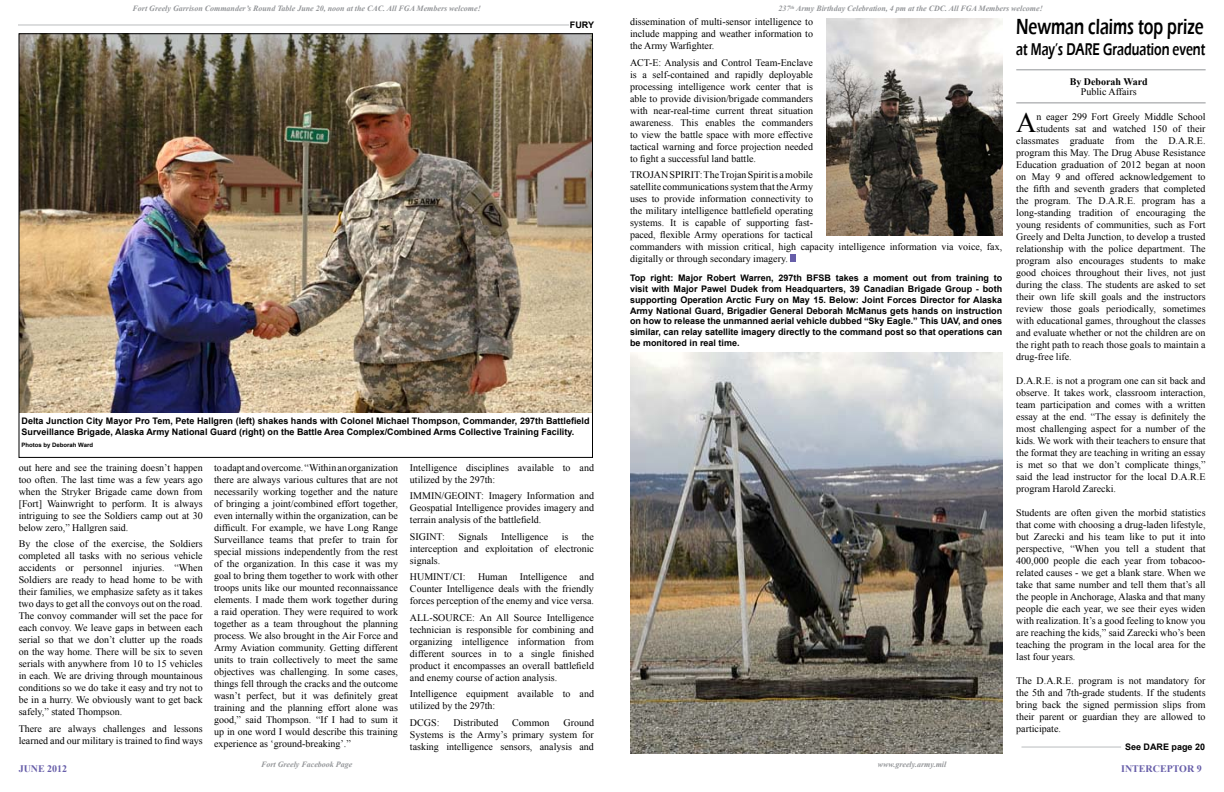
<style>
.page{position:relative;width:1224px;height:792px;background:#fff}
.page>*{position:absolute;margin:0;border:0;box-sizing:border-box;transform-origin:0 0}
.t1{font:28.1px "Times New Roman";color:#000}
.t2{font:600 22.5px "Eras ITC";color:#000;scale:.7 1}
.t3{font:600 17.5px "Eras ITC";color:#000;scale:.7 1}
.t4{font:10px/12px "Times New Roman";color:#000;text-align:justify}
.t5{font:700 10px "Times New Roman";color:#675ea9}
.t6{font:700 10px "Times New Roman";color:#000}
.t7{font:700 9px/10.8px "Arial";color:#000}
.t8{font:italic 700 8px "Times New Roman";color:#939598}
.t9{font:700 6px "Arial";color:#000}
</style>
<div class="page">
<div style="left:790px;top:255px;width:6px;height:7px;background:#675ea9"></div>
<img style="left:20px;top:35px;width:571px;height:377px">
<hr style="left:18px;top:24px;width:551px;height:1px;background:#babcbe">
<img style="left:827px;top:18px;width:175px;height:217px">
<img style="left:630px;top:353px;width:372px;height:400px">
<hr style="left:1016px;top:70px;width:190px;height:1px;background:#939598">
<hr style="left:1016px;top:103px;width:190px;height:1px;background:#939598">
<hr style="left:1022px;top:747px;width:99px;height:1px;background:#babcbe">
<p class="t8" style="left:133px;top:3px;width:350px">Fort Greely Garrison Commander’s Round Table June 20, noon at the CAC. All FGA Members welcome!</p>
<p class="t8" style="left:779px;top:3px;width:266px">237<sup>th</sup> Army Birthday Celebration, 4 pm at the CDC. All FGA Members welcome!</p>
<p class="t4" style="left:630px;top:16px;width:185px">dissemination of multi-sensor intelligence to include mapping and weather information to the Army Warfighter.</p>
<p class="t4" style="left:630px;top:56px;width:185px">ACT-E: Analysis and Control Team-Enclave is a self-contained and rapidly deployable processing intelligence work center that is able to provide division/brigade commanders with near-real-time current threat situation awareness. This enables the commanders to view the battle space with more effective tactical warning and force projection needed to fight a successful land battle.</p>
<p class="t4" style="left:630px;top:169px;width:374px;text-align:left">TROJAN SPIRIT: The Trojan Spirit is a mobile<br>satellite communications system that the Army<br>uses to provide information connectivity to<br>the military intelligence battlefield operating<br>systems. It is capable of supporting fast-<br>paced, flexible Army operations for tactical<br>commanders with mission critical, high capacity intelligence information via voice, fax, digitally or through secondary imagery.</p>
<h2 class="t2" style="left:1016px;top:13px;width:269px">Newman claims top prize</h2>
<h3 class="t3" style="left:1016px;top:39px;width:272px">at May’s DARE Graduation event</h3>
<p class="t6" style="left:1070px;top:75px;width:80px">By Deborah Ward</p>
<p class="t4" style="left:1081px;top:86px;width:57px">Public Affairs</p>
<p class="t7" style="left:570px;top:20px;width:26px">FURY</p>
<h1 class="t1" style="left:1016px;top:104px;width:22px">A</h1>
<p class="t4" style="left:1037px;top:111px;width:171px">n eager 299 Fort Greely Middle School</p>
<p class="t4" style="left:1037px;top:123px;width:171px">students sat and watched 150 of their</p>
<p class="t4" style="left:1016px;top:135px;width:191px">classmates graduate from the D.A.R.E.</p>
<p class="t4" style="left:1016px;top:147px;width:191px">program this May. The Drug Abuse Resistance</p>
<p class="t4" style="left:1016px;top:159px;width:191px">Education graduation of 2012 began at noon</p>
<p class="t4" style="left:1016px;top:171px;width:191px">on May 9 and offered acknowledgement to</p>
<p class="t4" style="left:1016px;top:183px;width:191px">the fifth and seventh graders that completed</p>
<p class="t4" style="left:1016px;top:195px;width:191px">the program. The D.A.R.E. program has a</p>
<p class="t4" style="left:1016px;top:207px;width:191px">long-standing tradition of encouraging the</p>
<p class="t4" style="left:1016px;top:219px;width:191px">young residents of communities, such as Fort</p>
<p class="t4" style="left:1016px;top:231px;width:191px">Greely and Delta Junction, to develop a trusted</p>
<p class="t4" style="left:1016px;top:243px;width:191px">relationship with the police department. The</p>
<p class="t4" style="left:1016px;top:255px;width:191px">program also encourages students to make</p>
<p class="t4" style="left:1016px;top:267px;width:191px">good choices throughout their lives, not just</p>
<p class="t4" style="left:1016px;top:279px;width:191px">during the class. The students are asked to set</p>
<p class="t4" style="left:1016px;top:291px;width:191px">their own life skill goals and the instructors</p>
<p class="t4" style="left:1016px;top:303px;width:191px">review those goals periodically, sometimes</p>
<p class="t4" style="left:1016px;top:315px;width:191px">with educational games, throughout the classes</p>
<p class="t4" style="left:1016px;top:327px;width:191px">and evaluate whether or not the children are on</p>
<p class="t4" style="left:1016px;top:339px;width:191px">the right path to reach those goals to maintain a</p>
<p class="t4" style="left:1016px;top:351px;width:57px">drug-free life.</p>
<p class="t4" style="left:1016px;top:375px;width:191px">D.A.R.E. is not a program one can sit back and observe. It takes work, classroom interaction, team participation and comes with a written essay at the end. “The essay is definitely the most challenging aspect for a number of the kids. We work with their teachers to ensure that the format they are teaching in writing an essay is met so that we don’t complicate things,” said the lead instructor for the local D.A.R.E program Harold Zarecki.</p>
<p class="t4" style="left:1016px;top:507px;width:191px">Students are often given the morbid statistics that come with choosing a drug-laden lifestyle, but Zarecki and his team like to put it into perspective, “When you tell a student that 400,000 people die each year from tobacoo&shy;related causes - we get a blank stare. When we take that same number and tell them that’s all the people in Anchorage, Alaska and that many people die each year, we see their eyes widen with realization. It’s a good feeling to know you are reaching the kids,” said Zarecki who’s been teaching the program in the local area for the last four years.</p>
<p class="t4" style="left:1016px;top:675px;width:191px">The D.A.R.E. program is not mandatory for the 5th and 7th-grade students. If the students bring back the signed permission slips from their parent or guardian they are allowed to participate.</p>
<p class="t7" style="left:630px;top:273px;width:374px;text-align:justify">Top right: Major Robert Warren, 297th BFSB takes a moment out from training to visit with Major Pawel Dudek from Headquarters, 39 Canadian Brigade Group - both supporting Operation Arctic Fury on May 15. Below: Joint Forces Director for Alaska Army National Guard, Brigadier General Deborah McManus gets hands on instruction on how to release the unmanned aerial vehicle dubbed “Sky Eagle.” This UAV, and ones similar, can relay satellite imagery directly to the command post so that operations can be monitored in real time.</p>
<p class="t7" style="left:22px;top:416px;width:570px">Delta Junction City Mayor Pro Tem, Pete Hallgren (left) shakes hands with Colonel Michael Thompson, Commander, 297th Battlefield<br>Surveillance Brigade, Alaska Army National Guard (right) on the Battle Area Complex/Combined Arms Collective Training Facility.</p>
<p class="t9" style="left:22px;top:441px;width:73px">Photos by Deborah Ward</p>
<p class="t4" style="left:19px;top:461px;width:186px">out here and see the training doesn’t happen too often. The last time was a few years ago when the Stryker Brigade came down from [Fort] Wainwright to perform. It is always intriguing to see the Soldiers camp out at 30 below zero,” Hallgren said.</p>
<p class="t4" style="left:19px;top:538px;width:186px">By the close of the exercise, the Soldiers completed all tasks with no serious vehicle accidents or personnel injuries. “When Soldiers are ready to head home to be with their families, we emphasize safety as it takes two days to get all the convoys out on the road.<br>The convoy commander will set the pace for each convoy. We leave gaps in between each serial so that we don’t clutter up the roads on the way home. There will be six to seven serials with anywhere from 10 to 15 vehicles in each. We are driving through mountainous conditions so we do take it easy and try not to be in a hurry. We obviously want to get back safely,” stated Thompson.</p>
<p class="t4" style="left:19px;top:722px;width:185px">There are always challenges and lessons learned and our military is trained to find ways</p>
<p class="t4" style="left:214px;top:461px;width:186px">to adapt and overcome. “Within an organization there are always various cultures that are not necessarily working together and the nature of bringing a joint/combined effort together, even internally within the organization, can be difficult. For example, we have Long Range Surveillance teams that prefer to train for special missions independently from the rest of the organization. In this case it was my goal to bring them together to work with other troops units like our mounted reconnaissance elements. I made them work together during a raid operation. They were required to work together as a team throughout the planning process. We also brought in the Air Force and Army Aviation community. Getting different units to train collectively to meet the same objectives was challenging. In some cases, things fell through the cracks and the outcome wasn’t perfect, but it was definitely great training and the planning effort alone was good,” said Thompson. “If I had to sum it up in one word I would describe this training experience as ‘ground-breaking’.”</p>
<p class="t4" style="left:410px;top:461px;width:186px">Intelligence disciplines available to and utilized by the 297th:</p>
<p class="t4" style="left:410px;top:490px;width:186px">IMMIN/GEOINT: Imagery Information and Geospatial Intelligence provides imagery and terrain analysis of the battlefield.</p>
<p class="t4" style="left:410px;top:530px;width:37px">SIGINT:</p>
<p class="t4" style="left:458px;top:530px;width:31px">Signals</p>
<p class="t4" style="left:501px;top:530px;width:49px">Intelligence</p>
<p class="t4" style="left:562px;top:530px;width:8px">is</p>
<p class="t4" style="left:410px;top:530px;width:186px;text-indent:172px">the interception and exploitation of electronic signals.</p>
<p class="t4" style="left:410px;top:571px;width:186px">HUMINT/CI: Human Intelligence and Counter Intelligence deals with the friendly forces perception of the enemy and vice versa.</p>
<p class="t4" style="left:410px;top:611px;width:186px">ALL-SOURCE: An All Source Intelligence technician is responsible for combining and organizing intelligence information from different sources in to a single finished product it encompasses an overall battlefield and enemy course of action analysis.</p>
<p class="t4" style="left:410px;top:688px;width:186px">Intelligence equipment available to and utilized by the 297th:</p>
<p class="t4" style="left:410px;top:716px;width:31px">DCGS:</p>
<p class="t4" style="left:453px;top:716px;width:46px">Distributed</p>
<p class="t4" style="left:512px;top:716px;width:39px">Common</p>
<p class="t4" style="left:410px;top:716px;width:186px;text-indent:153px">Ground Systems is the Army’s primary system for tasking intelligence sensors, analysis and</p>
<p class="t7" style="left:1125px;top:742px;width:82px">See DARE page 20</p>
<p class="t8" style="left:261px;top:759px;width:93px">Fort Greely Facebook Page</p>
<p class="t8" style="left:878px;top:759px;width:70px">www.greely.army.mil</p>
<p class="t5" style="left:19px;top:762px;width:50px">JUNE 2012</p>
<p class="t5" style="left:1121px;top:762px;width:82px">INTERCEPTOR 9</p>
</div>
